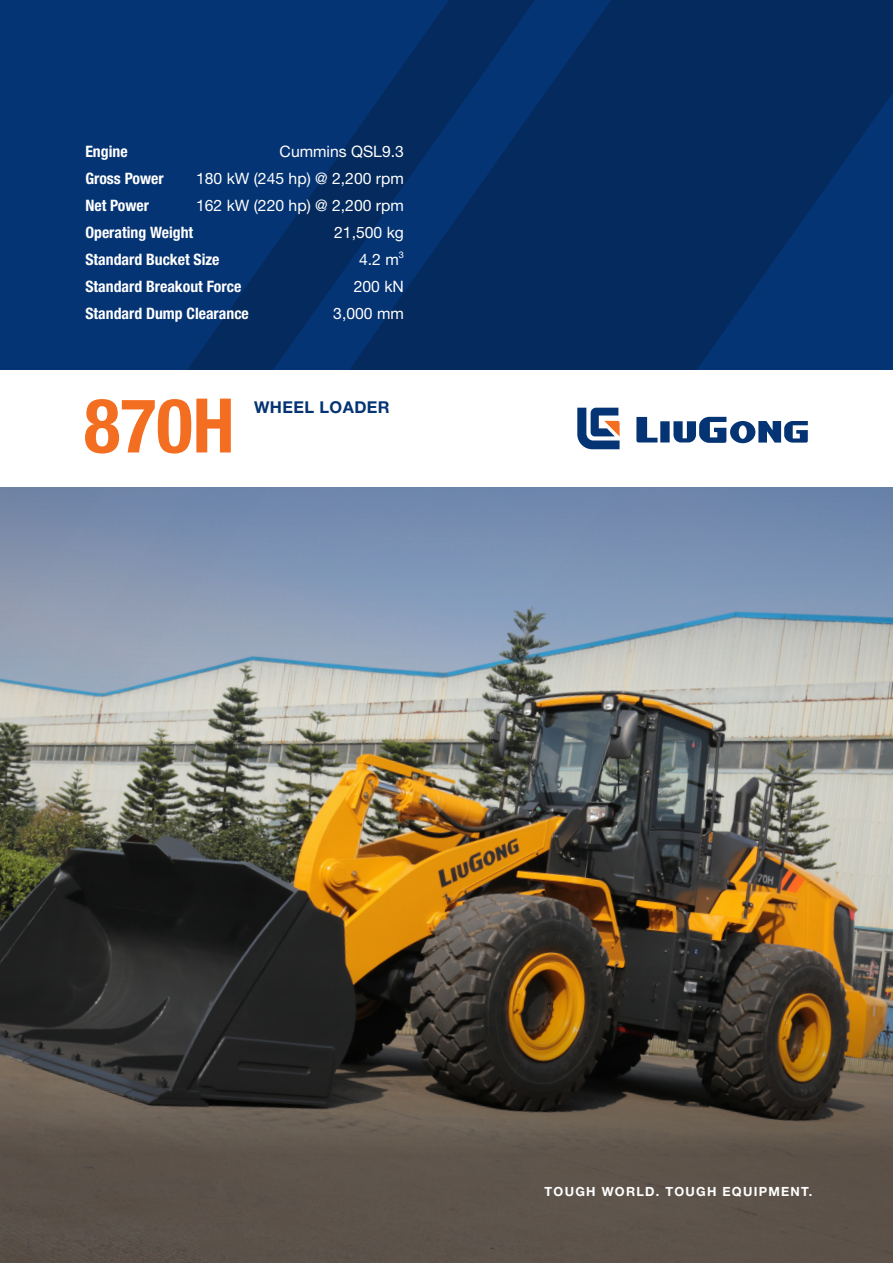
<style>
.page{position:relative;width:893px;height:1263px;background:#fff}
.page>*{position:absolute;margin:0;border:0;box-sizing:border-box;transform-origin:0 0}
.t1{font:700 condensed 75.45px "Helvetica Neue LT Pro";color:#f36e21}
.t2{font:700 16.35px "Helvetica Neue LT Pro";letter-spacing:.025em;color:#053474}
.t3{font:700 condensed 15.75px "Helvetica Neue LT Pro";color:#fff}
.t4{font:15.75px "Helvetica Neue LT Pro";color:#fff}
.t5{font:700 12.6px "Helvetica Neue LT Pro";letter-spacing:.1em;color:#fff}
.t6{font:9.15px "Helvetica Neue LT Pro";color:#fff}
</style>
<div class="page">
<img style="left:615px;top:696px;width:278px;height:231px">
<div style="left:0;top:0;width:893px;height:370px;background:#053474"></div>
<svg style="left:187px;top:142px;width:162px;height:228px"></svg>
<svg style="left:349px;top:0;width:544px;height:370px;fill:#042a5e"></svg>
<svg style="left:636px;top:417px;width:172px;height:26px"></svg>
<svg style="left:577px;top:408px;width:43px;height:41px"></svg>
<svg style="left:615px;top:487px;width:278px;height:209px;background:#90a1b6"></svg>
<svg style="left:615px;top:927px;width:278px;height:336px;background:#55493a"></svg>
<img style="left:0;top:487px;width:615px;height:776px">
<p class="t4" style="left:280px;top:142px;width:126px">Cummins QSL9.3</p>
<p class="t4" style="left:196px;top:169px;width:209px">180 kW (245 hp) @ 2,200 rpm</p>
<p class="t4" style="left:196px;top:196px;width:209px">162 kW (220 hp) @ 2,200 rpm</p>
<p class="t4" style="left:334px;top:223px;width:71px">21,500 kg</p>
<p class="t4" style="left:359px;top:250px;width:41px">4.2 m</p>
<p class="t6" style="left:399px;top:249px;width:7px">3</p>
<p class="t4" style="left:354px;top:277px;width:52px">200 kN</p>
<p class="t4" style="left:333px;top:304px;width:72px">3,000 mm</p>
<p class="t3" style="left:85px;top:142px;width:44px">Engine</p>
<p class="t3" style="left:85px;top:169px;width:80px">Gross Power</p>
<p class="t3" style="left:85px;top:196px;width:65px">Net Power</p>
<p class="t3" style="left:85px;top:223px;width:109px">Operating Weight</p>
<p class="t3" style="left:85px;top:250px;width:136px">Standard Bucket Size</p>
<p class="t3" style="left:85px;top:277px;width:157px">Standard Breakout Force</p>
<p class="t3" style="left:85px;top:304px;width:165px">Standard Dump Clearance</p>
<p class="t1" style="left:84px;top:380px;width:152px">870H</p>
<p class="t2" style="left:254px;top:397px;width:137px">WHEEL LOADER</p>
<p class="t5" style="left:545px;top:1183px;width:269px">TOUGH WORLD. TOUGH EQUIPMENT.</p>
</div>
